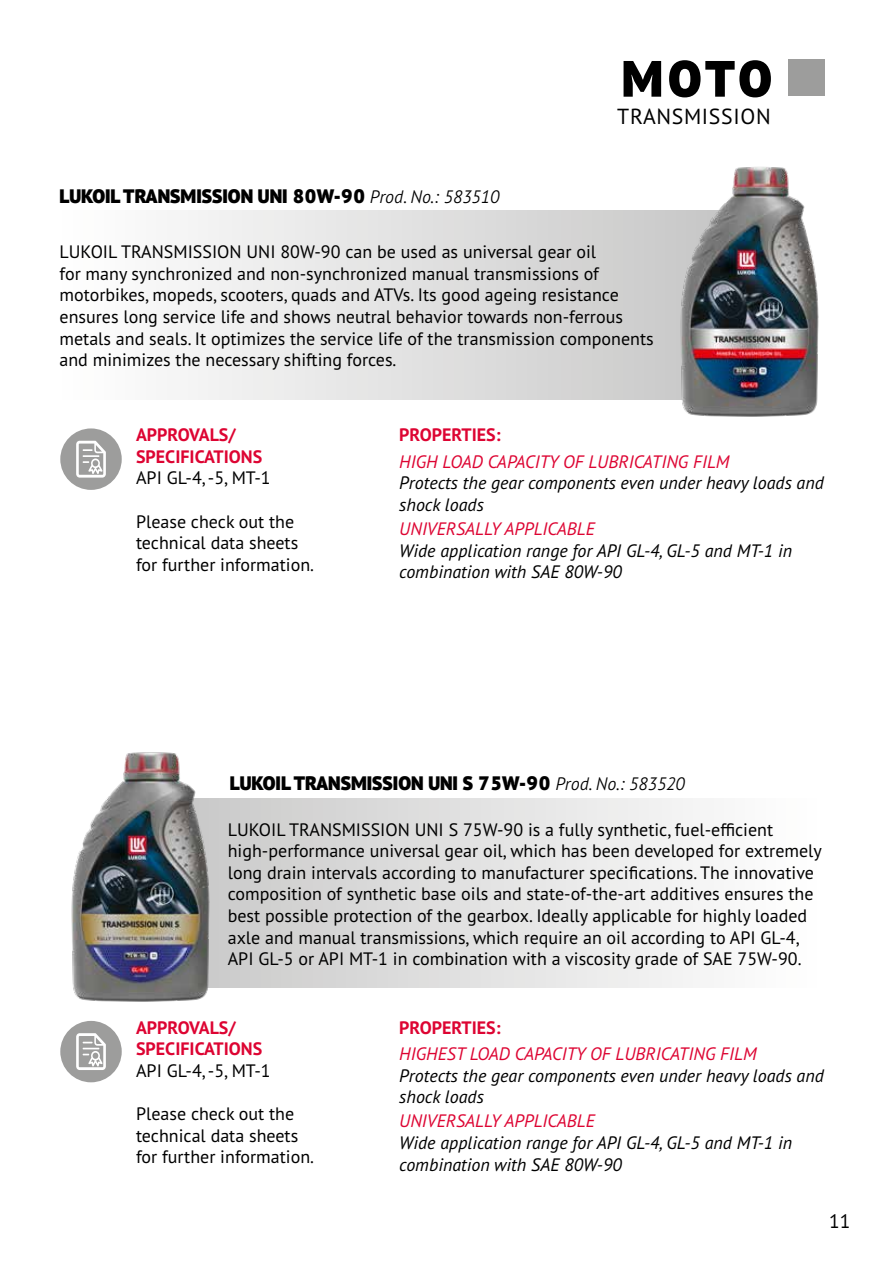
<style>
.page{position:relative;width:893px;height:1263px;background:#fff}
.page>*{position:absolute;margin:0;border:0;box-sizing:border-box;transform-origin:0 0}
.t1{font:900 51px "PT Sans Pro";color:#000}
.t2{font:21.75px "PT Sans Pro";letter-spacing:.03em;color:#000}
.t3{font:900 19.5px "PT Sans Pro";color:#000}
.t4{font:19.5px "PT Sans Pro";color:#000}
.t5{font:18px/21.6px "PT Sans Pro";color:#000}
.t6{font:italic 18px/21.6px "PT Sans Pro";color:#000}
.t7{font:italic 18px "PT Sans Pro";color:#dd0432}
.t8{font:700 18px/21.6px "PT Sans Pro";color:#dd0432}
.s1{font-weight:300;font-style:italic;font-size:18px}
</style>
<div class="page">
<div style="left:788px;top:59px;width:37px;height:37px;background:#9d9d9c"></div>
<div style="left:54px;top:211px;width:665px;height:189px;background:linear-gradient(to right,#fff,#c8c7c7)"></div>
<img style="left:677px;top:167px;width:142px;height:250px">
<div style="left:159px;top:799px;width:660px;height:189px;background:linear-gradient(to right,#c7c7c7,#fff)"></div>
<img style="left:71px;top:752px;width:141px;height:250px">
<div style="left:60px;top:428px;width:62px;height:62px;background:#9d9d9c;border-radius:50%"></div>
<svg style="left:76px;top:441px;width:30px;height:37px"></svg>
<div style="left:60px;top:1021px;width:62px;height:61px;background:#9d9d9c;border-radius:50%"></div>
<svg style="left:76px;top:1033px;width:30px;height:37px"></svg>
<h1 class="t1" style="left:622px;top:45px;width:152px">MOTO</h1>
<p class="t3" style="left:60px;top:183px;width:441px">LUKOIL TRANSMISSION UNI 80W-90 <span class="s1">Prod. No.: 583510</span></p>
<p class="t2" style="left:617px;top:103px;width:155px">TRANSMISSION</p>
<p class="t5" style="left:60px;top:241px;width:596px">LUKOIL TRANSMISSION UNI 80W-90 can be used as universal gear oil<br>for many synchronized and non-synchronized manual transmissions of motorbikes, mopeds, scooters, quads and ATVs. Its good ageing resistance ensures long service life and shows neutral behavior towards non-ferrous metals and seals. It optimizes the service life of the transmission components and minimizes the necessary shifting forces.</p>
<p class="t8" style="left:136px;top:424px;width:128px">APPROVALS/<br>SPECIFICATIONS</p>
<p class="t5" style="left:136px;top:467px;width:136px">API GL-4, -5, MT-1</p>
<p class="t5" style="left:136px;top:510px;width:180px">Please check out the technical data sheets for further information.</p>
<p class="t8" style="left:399px;top:424px;width:103px">PROPERTIES:</p>
<p class="t7" style="left:399px;top:450px;width:332px">HIGH LOAD CAPACITY OF LUBRICATING FILM</p>
<p class="t6" style="left:399px;top:472px;width:426px">Protects the gear components even under heavy loads and shock loads</p>
<p class="t7" style="left:399px;top:517px;width:197px">UNIVERSALLY APPLICABLE</p>
<p class="t6" style="left:399px;top:539px;width:394px">Wide application range for API GL-4, GL-5 and MT-1 in combination with SAE 80W-90</p>
<p class="t3" style="left:230px;top:770px;width:456px">LUKOIL TRANSMISSION UNI S 75W-90 <span class="s1">Prod. No.: 583520</span></p>
<p class="t5" style="left:228px;top:818px;width:596px">LUKOIL TRANSMISSION UNI S 75W-90 is a fully synthetic, fuel-efficient high-performance universal gear oil, which has been developed for extremely long drain intervals according to manufacturer specifications. The innovative composition of synthetic base oils and state-of-the-art additives ensures the best possible protection of the gearbox. Ideally applicable for highly loaded axle and manual transmissions, which require an oil according to API GL-4, API GL-5 or API MT-1 in combination with a viscosity grade of SAE 75W-90.</p>
<p class="t8" style="left:136px;top:1016px;width:128px">APPROVALS/<br>SPECIFICATIONS</p>
<p class="t5" style="left:136px;top:1059px;width:136px">API GL-4, -5, MT-1</p>
<p class="t5" style="left:136px;top:1102px;width:180px">Please check out the technical data sheets for further information.</p>
<p class="t8" style="left:399px;top:1016px;width:103px">PROPERTIES:</p>
<p class="t7" style="left:399px;top:1042px;width:359px">HIGHEST LOAD CAPACITY OF LUBRICATING FILM</p>
<p class="t6" style="left:399px;top:1064px;width:426px">Protects the gear components even under heavy loads and shock loads</p>
<p class="t7" style="left:399px;top:1109px;width:197px">UNIVERSALLY APPLICABLE</p>
<p class="t6" style="left:399px;top:1131px;width:394px">Wide application range for API GL-4, GL-5 and MT-1 in combination with SAE 80W-90</p>
<p class="t4" style="left:829px;top:1208px;width:23px">11</p>
</div>
